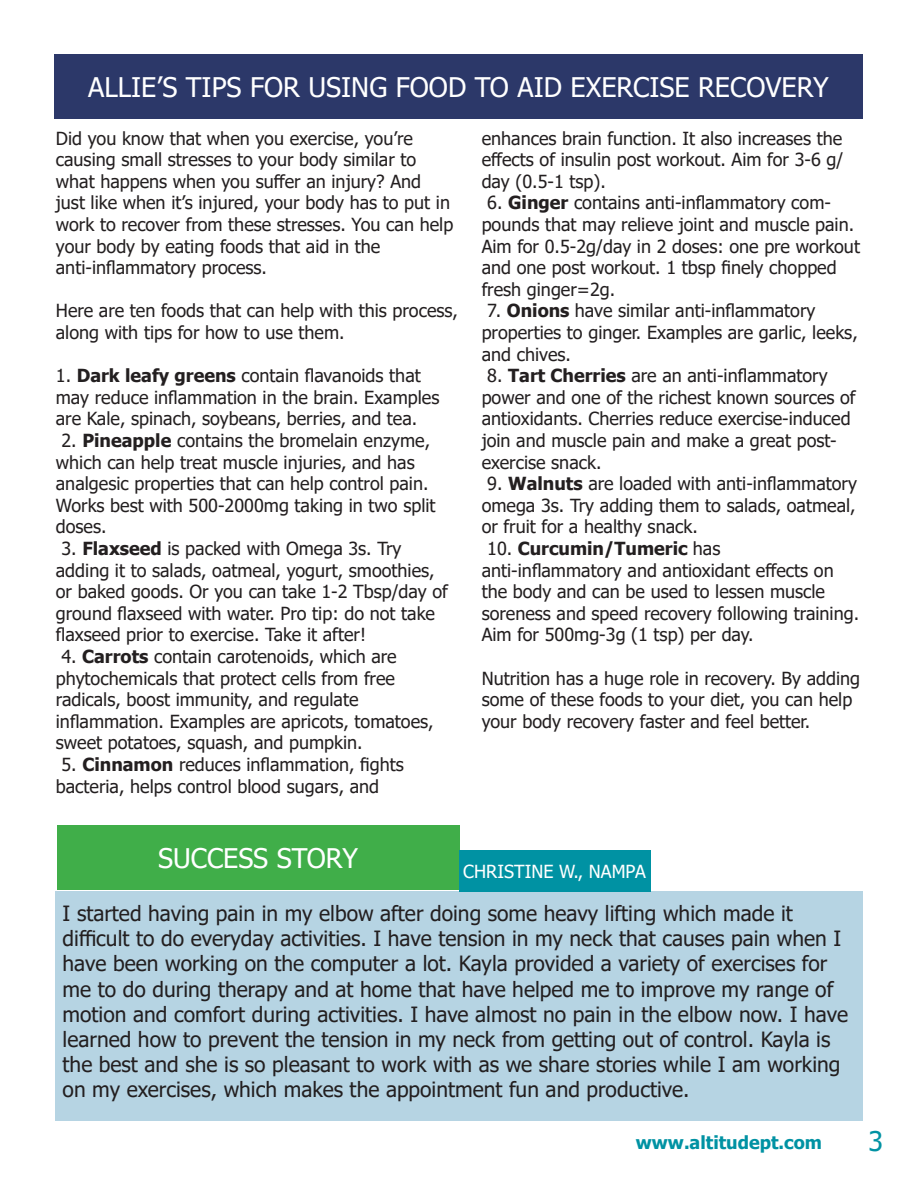
<style>
.page{position:relative;width:918px;height:1188px;background:#fff}
.page>*{position:absolute;margin:0;border:0;box-sizing:border-box;transform-origin:0 0}
.t1{font:27px "Tahoma";color:#fff}
.t2{font:27px "Tahoma";color:#0092a3}
.t3{font:21px/25.2px "Tahoma";color:#231f20}
.t4{font:18px/21.6px "Tahoma";color:#231f20}
.t5{font:700 18px "Tahoma";color:#231f20}
.t6{font:700 18px "Tahoma";color:#0092a3}
.t7{font:18px "Tahoma";color:#fff}
.s1{font-weight:700}
.s2{font-weight:400}
</style>
<div class="page">
<div style="left:56px;top:891px;width:807px;height:230px;background:#b6d4e3"></div>
<div style="left:54px;top:54px;width:809px;height:65px;background:#2c3869"></div>
<div style="left:57px;top:825px;width:402px;height:65px;background:#40ae49"></div>
<div style="left:459px;top:850px;width:191px;height:41px;background:#0092a3"></div>
<p class="t1" style="left:88px;top:69px;width:742px">ALLIE’S TIPS FOR USING FOOD TO AID EXERCISE RECOVERY</p>
<p class="t4" style="left:56px;top:128px;width:399px">Did you know that when you exercise, you’re causing small stresses to your body similar to what happens when you suffer an injury? And just like when it’s injured, your body has to put in work to recover from these stresses. You can help your body by eating foods that aid in the</p>
<p class="t4" style="left:56px;top:258px;width:213px">anti-inflammatory process.</p>
<p class="t4" style="left:56px;top:301px;width:404px">Here are ten foods that can help with this process, along with tips for how to use them.</p>
<p class="t4" style="left:56px;top:366px;width:385px">1. <span class="s1">Dark leafy greens</span> contain flavanoids that may reduce inflammation in the brain. Examples are Kale, spinach, soybeans, berries, and tea.</p>
<p class="t4" style="left:56px;top:431px;width:381px;text-indent:6px">2. <span class="s1">Pineapple</span> contains the bromelain enzyme, which can help treat muscle injuries, and has analgesic properties that can help control pain.<br>Works best with 500-2000mg taking in two split doses.</p>
<p class="t4" style="left:61px;top:539px;width:342px">3. <span class="s1">Flaxseed</span> is packed with Omega 3s. Try</p>
<p class="t4" style="left:56px;top:560px;width:394px">adding it to salads, oatmeal, yogurt, smoothies, or baked goods. Or you can take 1-2 Tbsp/day of ground flaxseed with water. Pro tip: do not take flaxseed prior to exercise. Take it after!</p>
<p class="t4" style="left:61px;top:647px;width:337px">4. <span class="s1">Carrots</span> contain carotenoids, which are</p>
<p class="t4" style="left:56px;top:668px;width:341px">phytochemicals that protect cells from free</p>
<p class="t4" style="left:56px;top:690px;width:304px">radicals, boost immunity, and regulate</p>
<p class="t4" style="left:56px;top:711px;width:379px">inflammation. Examples are apricots, tomatoes, sweet potatoes, squash, and pumpkin.</p>
<p class="t4" style="left:61px;top:755px;width:344px">5. <span class="s1">Cinnamon</span> reduces inflammation, fights</p>
<p class="t4" style="left:56px;top:776px;width:325px">bacteria, helps control blood sugars, and</p>
<p class="t4" style="left:482px;top:128px;width:363px;text-align:justify">enhances brain function. It also increases the effects of insulin post workout. Aim for 3-6 g/ day (0.5-1 tsp).</p>
<p class="t4" style="left:482px;top:193px;width:380px;text-indent:6px">6. <span class="s1">Ginger</span> contains anti-inflammatory com&shy;pounds that may relieve joint and muscle pain.<br>Aim for 0.5-2g/day in 2 doses: one pre workout and one post workout. 1 tbsp finely chopped fresh ginger=2g.</p>
<p class="t4" style="left:487px;top:301px;width:330px">7. <span class="s1">Onions</span> have similar anti-inflammatory</p>
<p class="t4" style="left:482px;top:323px;width:378px">properties to ginger. Examples are garlic, leeks, and chives.</p>
<p class="t4" style="left:482px;top:366px;width:375px;text-indent:6px">8. <span class="s1">Tart Cherries</span> are an anti-inflammatory power and one of the richest known sources of antioxidants. Cherries reduce exercise-induced join and muscle pain and make a great post-</p>
<p class="t4" style="left:482px;top:452px;width:121px">exercise snack.</p>
<p class="t4" style="left:482px;top:474px;width:377px;text-align:justify;text-indent:6px">9. <span class="s1">Walnuts</span> are loaded with anti-inflammatory omega 3s. Try adding them to salads, oatmeal, or fruit for a healthy snack.</p>
<p class="t5" style="left:487px;top:536px;width:235px"><span class="s2">10.</span> Curcumin/Tumeric <span class="s2">has</span></p>
<p class="t4" style="left:482px;top:560px;width:379px">anti-inflammatory and antioxidant effects on the body and can be used to lessen muscle soreness and speed recovery following training.<br>Aim for 500mg-3g (1 tsp) per day.</p>
<p class="t4" style="left:482px;top:668px;width:380px">Nutrition has a huge role in recovery. By adding some of these foods to your diet, you can help your body recovery faster and feel better.</p>
<p class="t1" style="left:158px;top:840px;width:201px">SUCCESS STORY</p>
<p class="t7" style="left:463px;top:859px;width:184px">CHRISTINE W., NAMPA</p>
<p class="t3" style="left:63px;top:902px;width:732px">I started having pain in my elbow after doing some heavy lifting which made it</p>
<p class="t3" style="left:63px;top:927px;width:787px">difficult to do everyday activities. I have tension in my neck that causes pain when I have been working on the computer a lot. Kayla provided a variety of exercises for me to do during therapy and at home that have helped me to improve my range of motion and comfort during activities. I have almost no pain in the elbow now. I have learned how to prevent the tension in my neck from getting out of control. Kayla is the best and she is so pleasant to work with as we share stories while I am working on my exercises, which makes the appointment fun and productive.</p>
<p class="t6" style="left:636px;top:1130px;width:188px">www.altitudept.com</p>
<p class="t2" style="left:869px;top:1124px;width:16px">3</p>
</div>
